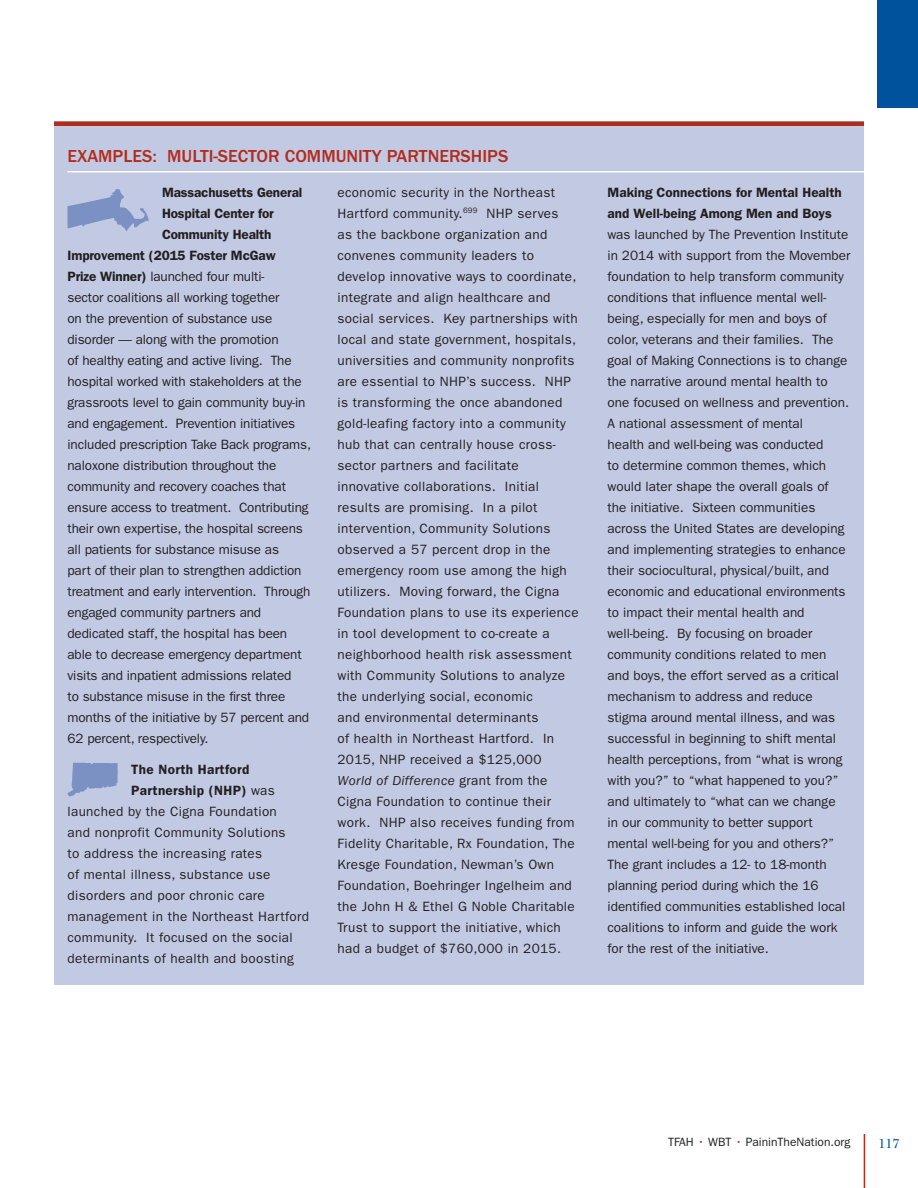
<style>
.page{position:relative;width:918px;height:1188px;background:#fff}
.page>*{position:absolute;margin:0;border:0;box-sizing:border-box;transform-origin:0 0}
.t1{font:500 18px "Franklin Gothic LT";color:#b22c1c}
.t2{font:13.5px/21px "Franklin Gothic LT";color:#231f20}
.t3{font:13.5px/21px "Franklin Gothic LT";letter-spacing:.025em;color:#231f20}
.t4{font:600 13.5px/21px "Franklin Gothic LT";color:#231f20}
.t5{font:600 13.5px "Franklin Gothic LT";letter-spacing:.025em;color:#231f20}
.t6{font:13.5px "New Baskerville";color:#00529c}
.t7{font:12px "Franklin Gothic LT";color:#231f20}
.s1{font-weight:600}
.s2{font-weight:400}
.s3{font-style:italic}
.s4{color:#b22c1c}
</style>
<div class="page">
<hr style="left:864px;top:1134px;width:1px;height:54px;background:#b22c1c">
<div style="left:878px;top:0;width:40px;height:108px;background:#00529c"></div>
<div style="left:54px;top:122px;width:810px;height:863px;background:#c2cae3"></div>
<hr style="left:68px;top:171px;width:796px;height:1px;background:#fff">
<hr style="left:54px;top:122px;width:810px;height:4px;background:#b22c1c">
<svg style="left:68px;top:189px;width:80px;height:42px"></svg>
<svg style="left:68px;top:763px;width:50px;height:33px"></svg>
<h1 class="t1" style="left:68px;top:146px;width:442px">EXAMPLES: MULTI-SECTOR COMMUNITY PARTNERSHIPS</h1>
<p class="t4" style="left:162px;top:181px;width:142px">Massachusetts General</p>
<p class="t4" style="left:162px;top:202px;width:113px">Hospital Center for</p>
<p class="t4" style="left:162px;top:223px;width:111px">Community Health</p>
<p class="t4" style="left:68px;top:244px;width:210px">Improvement (2015 Foster McGaw</p>
<p class="t2" style="left:68px;top:266px;width:198px"><span class="s1">Prize Winner)</span> launched four multi-</p>
<p class="t2" style="left:68px;top:287px;width:214px">sector coalitions all working together</p>
<p class="t2" style="left:68px;top:308px;width:206px">on the prevention of substance use</p>
<p class="t2" style="left:68px;top:329px;width:213px">disorder — along with the promotion</p>
<p class="t2" style="left:68px;top:350px;width:226px">of healthy eating and active living. The</p>
<p class="t2" style="left:68px;top:371px;width:236px">hospital worked with stakeholders at the</p>
<p class="t2" style="left:68px;top:392px;width:240px">grassroots level to gain community buy-in</p>
<p class="t2" style="left:68px;top:413px;width:229px">and engagement. Prevention initiatives</p>
<p class="t2" style="left:68px;top:434px;width:245px">included prescription Take Back programs,</p>
<p class="t2" style="left:68px;top:455px;width:210px">naloxone distribution throughout the</p>
<p class="t2" style="left:68px;top:476px;width:220px">community and recovery coaches that</p>
<p class="t2" style="left:68px;top:497px;width:243px">ensure access to treatment. Contributing</p>
<p class="t2" style="left:68px;top:518px;width:237px">their own expertise, the hospital screens</p>
<p class="t2" style="left:68px;top:539px;width:213px">all patients for substance misuse as</p>
<p class="t2" style="left:68px;top:560px;width:236px">part of their plan to strengthen addiction</p>
<p class="t2" style="left:68px;top:581px;width:244px">treatment and early intervention. Through</p>
<p class="t2" style="left:68px;top:602px;width:195px">engaged community partners and</p>
<p class="t2" style="left:68px;top:623px;width:221px">dedicated staff, the hospital has been</p>
<p class="t2" style="left:68px;top:644px;width:236px">able to decrease emergency department</p>
<p class="t2" style="left:68px;top:665px;width:226px">visits and inpatient admissions related</p>
<p class="t2" style="left:68px;top:686px;width:219px">to substance misuse in the first three</p>
<p class="t2" style="left:68px;top:707px;width:243px">months of the initiative by 57 percent and</p>
<p class="t2" style="left:68px;top:728px;width:143px">62 percent, respectively.</p>
<p class="t5" style="left:131px;top:762px;width:120px">The North Hartford</p>
<p class="t5" style="left:131px;top:783px;width:145px">Partnership (NHP) <span class="s2">was</span></p>
<p class="t3" style="left:68px;top:801px;width:211px">launched by the Cigna Foundation</p>
<p class="t3" style="left:68px;top:822px;width:220px">and nonprofit Community Solutions</p>
<p class="t3" style="left:68px;top:843px;width:196px">to address the increasing rates</p>
<p class="t3" style="left:68px;top:864px;width:205px">of mental illness, substance use</p>
<p class="t3" style="left:68px;top:885px;width:199px">disorders and poor chronic care</p>
<p class="t3" style="left:68px;top:906px;width:243px">management in the Northeast Hartford</p>
<p class="t3" style="left:68px;top:927px;width:227px">community. It focused on the social</p>
<p class="t3" style="left:68px;top:948px;width:228px">determinants of health and boosting</p>
<p class="t3" style="left:338px;top:182px;width:243px">economic security in the Northeast Hartford community.<sup>699</sup> NHP serves<br>as the backbone organization and convenes community leaders to develop innovative ways to coordinate, integrate and align healthcare and social services. Key partnerships with local and state government, hospitals, universities and community nonprofits are essential to NHP’s success. NHP is transforming the once abandoned gold-leafing factory into a community hub that can centrally house cross&shy;sector partners and facilitate innovative collaborations. Initial results are promising. In a pilot intervention, Community Solutions observed a 57 percent drop in the emergency room use among the high utilizers. Moving forward, the Cigna Foundation plans to use its experience in tool development to co-create a neighborhood health risk assessment with Community Solutions to analyze the underlying social, economic<br>and environmental determinants<br>of health in Northeast Hartford. In 2015, NHP received a $125,000<br><span class="s3">World of Difference</span> grant from the Cigna Foundation to continue their work. NHP also receives funding from Fidelity Charitable, Rx Foundation, The Kresge Foundation, Newman’s Own Foundation, Boehringer Ingelheim and the John H &amp; Ethel G Noble Charitable Trust to support the initiative, which had a budget of $760,000 in 2015.</p>
<p class="t4" style="left:608px;top:182px;width:236px">Making Connections for Mental Health and Well-being Among Men and Boys</p>
<p class="t2" style="left:608px;top:224px;width:244px">was launched by The Prevention Institute in 2014 with support from the Movember foundation to help transform community conditions that influence mental well&shy;being, especially for men and boys of color, veterans and their families. The goal of Making Connections is to change the narrative around mental health to one focused on wellness and prevention.<br>A national assessment of mental<br>health and well-being was conducted<br>to determine common themes, which would later shape the overall goals of the initiative. Sixteen communities across the United States are developing and implementing strategies to enhance their sociocultural, physical/built, and economic and educational environments to impact their mental health and well-being. By focusing on broader community conditions related to men and boys, the effort served as a critical mechanism to address and reduce stigma around mental illness, and was successful in beginning to shift mental health perceptions, from “what is wrong with you?” to “what happened to you?” and ultimately to “what can we change<br>in our community to better support mental well-being for you and others?” The grant includes a 12- to 18-month planning period during which the 16 identified communities established local coalitions to inform and guide the work for the rest of the initiative.</p>
<p class="t7" style="left:668px;top:1135px;width:184px">TFAH <span class="s4">•</span> WBT <span class="s4">•</span> PaininTheNation.org</p>
<p class="t6" style="left:879px;top:1135px;width:23px">117</p>
</div>
